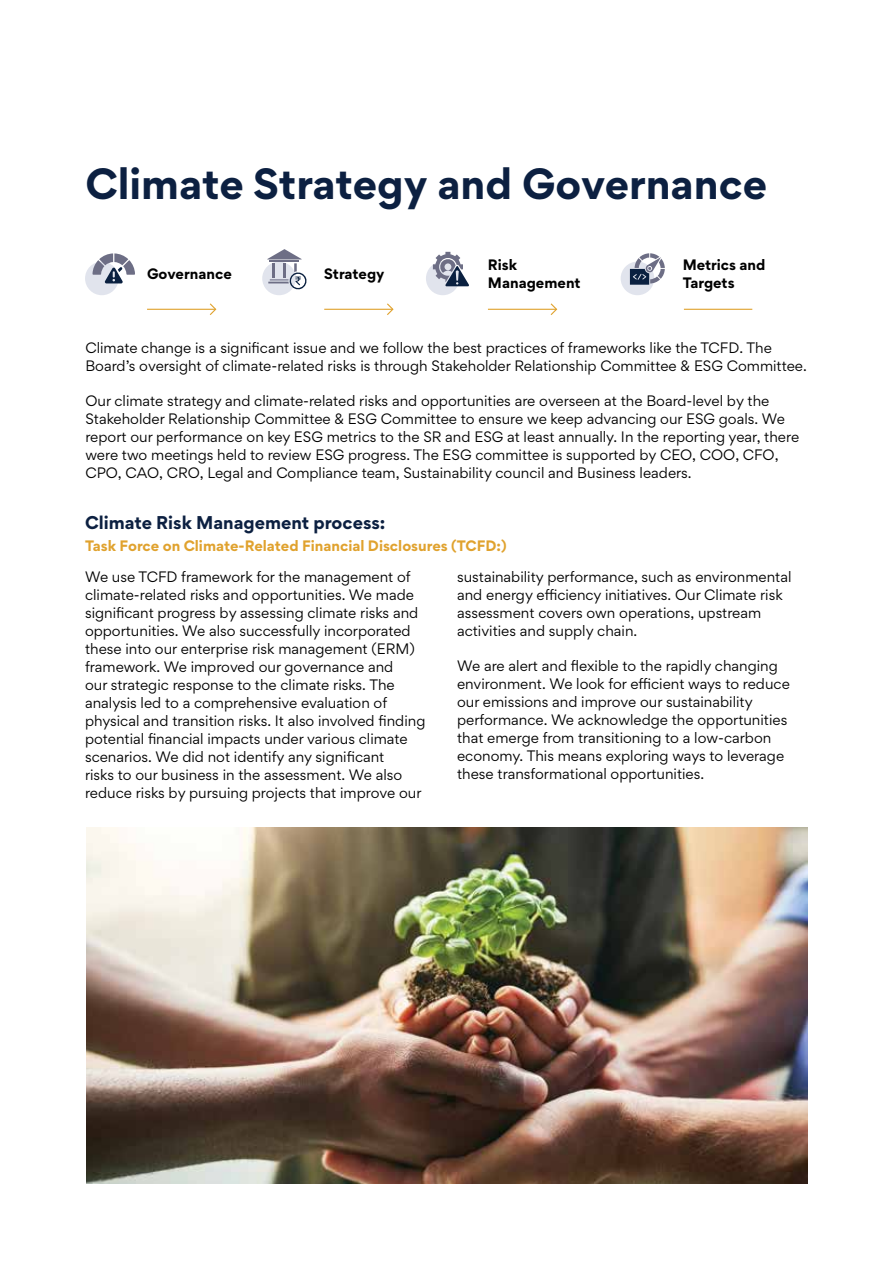
<style>
.page{position:relative;width:893px;height:1263px;background:#fff}
.page>*{position:absolute;margin:0;border:0;box-sizing:border-box;transform-origin:0 0}
.t1{font:700 39px "Gordita";color:#0c2041}
.t2{font:700 16.5px "Gordita";color:#0c2041}
.t3{font:13.5px/18px "Gordita";color:#000}
.t4{font:700 13.5px "Gordita";color:#e0a22e}
.t5{font:700 13.5px/18px "Gordita";color:#000}
</style>
<div class="page">
<div style="left:85px;top:262px;width:34px;height:33px;background:#e1e4ed;border-radius:50%"></div>
<svg style="left:92px;top:253px;width:43px;height:30px"></svg>
<div style="left:262px;top:262px;width:34px;height:33px;background:#e1e4ed;border-radius:50%"></div>
<div style="left:426px;top:262px;width:34px;height:33px;background:#e1e4ed;border-radius:50%"></div>
<div style="left:621px;top:262px;width:33px;height:33px;background:#e1e4ed;border-radius:50%"></div>
<hr style="left:147px;top:309px;width:68px;height:1px;background:#e0a22e">
<hr style="left:324px;top:309px;width:69px;height:1px;background:#e0a22e">
<hr style="left:488px;top:309px;width:68px;height:1px;background:#e0a22e">
<hr style="left:684px;top:309px;width:68px;height:1px;background:#e0a22e">
<svg style="left:209px;top:303px;width:8px;height:12px"></svg>
<svg style="left:386px;top:303px;width:8px;height:12px"></svg>
<svg style="left:549px;top:303px;width:9px;height:12px"></svg>
<svg style="left:267px;top:249px;width:40px;height:41px"></svg>
<svg style="left:433px;top:252px;width:36px;height:34px"></svg>
<svg style="left:630px;top:253px;width:35px;height:32px"></svg>
<img style="left:86px;top:828px;width:721px;height:355px">
<h1 class="t1" style="left:85px;top:152px;width:683px">Climate Strategy and Governance</h1>
<p class="t5" style="left:147px;top:265px;width:86px">Governance</p>
<p class="t5" style="left:324px;top:265px;width:62px">Strategy</p>
<p class="t5" style="left:488px;top:256px;width:94px">Risk<br>Management</p>
<p class="t5" style="left:683px;top:256px;width:84px">Metrics and<br>Targets</p>
<p class="t3" style="left:85px;top:338px;width:723px">Climate change is a significant issue and we follow the best practices of frameworks like the TCFD. The<br>Board’s oversight of climate-related risks is through Stakeholder Relationship Committee &amp; ESG Committee.</p>
<p class="t3" style="left:85px;top:391px;width:715px">Our climate strategy and climate-related risks and opportunities are overseen at the Board-level by the Stakeholder Relationship Committee &amp; ESG Committee to ensure we keep advancing our ESG goals. We report our performance on key ESG metrics to the SR and ESG at least annually. In the reporting year, there were two meetings held to review ESG progress. The ESG committee is supported by CEO, COO, CFO, CPO, CAO, CRO, Legal and Compliance team, Sustainability council and Business leaders.</p>
<p class="t2" style="left:85px;top:509px;width:302px">Climate Risk Management process:</p>
<p class="t4" style="left:85px;top:535px;width:423px">Task Force on Climate-Related Financial Disclosures (TCFD:)</p>
<p class="t3" style="left:85px;top:568px;width:342px">We use TCFD framework for the management of climate-related risks and opportunities. We made significant progress by assessing climate risks and opportunities. We also successfully incorporated these into our enterprise risk management (ERM) framework. We improved our governance and<br>our strategic response to the climate risks. The analysis led to a comprehensive evaluation of physical and transition risks. It also involved finding potential financial impacts under various climate scenarios. We did not identify any significant<br>risks to our business in the assessment. We also reduce risks by pursuing projects that improve our</p>
<p class="t3" style="left:457px;top:568px;width:336px">sustainability performance, such as environmental and energy efficiency initiatives. Our Climate risk assessment covers own operations, upstream activities and supply chain.</p>
<p class="t3" style="left:457px;top:657px;width:334px">We are alert and flexible to the rapidly changing environment. We look for efficient ways to reduce our emissions and improve our sustainability performance. We acknowledge the opportunities that emerge from transitioning to a low-carbon economy. This means exploring ways to leverage these transformational opportunities.</p>
</div>
